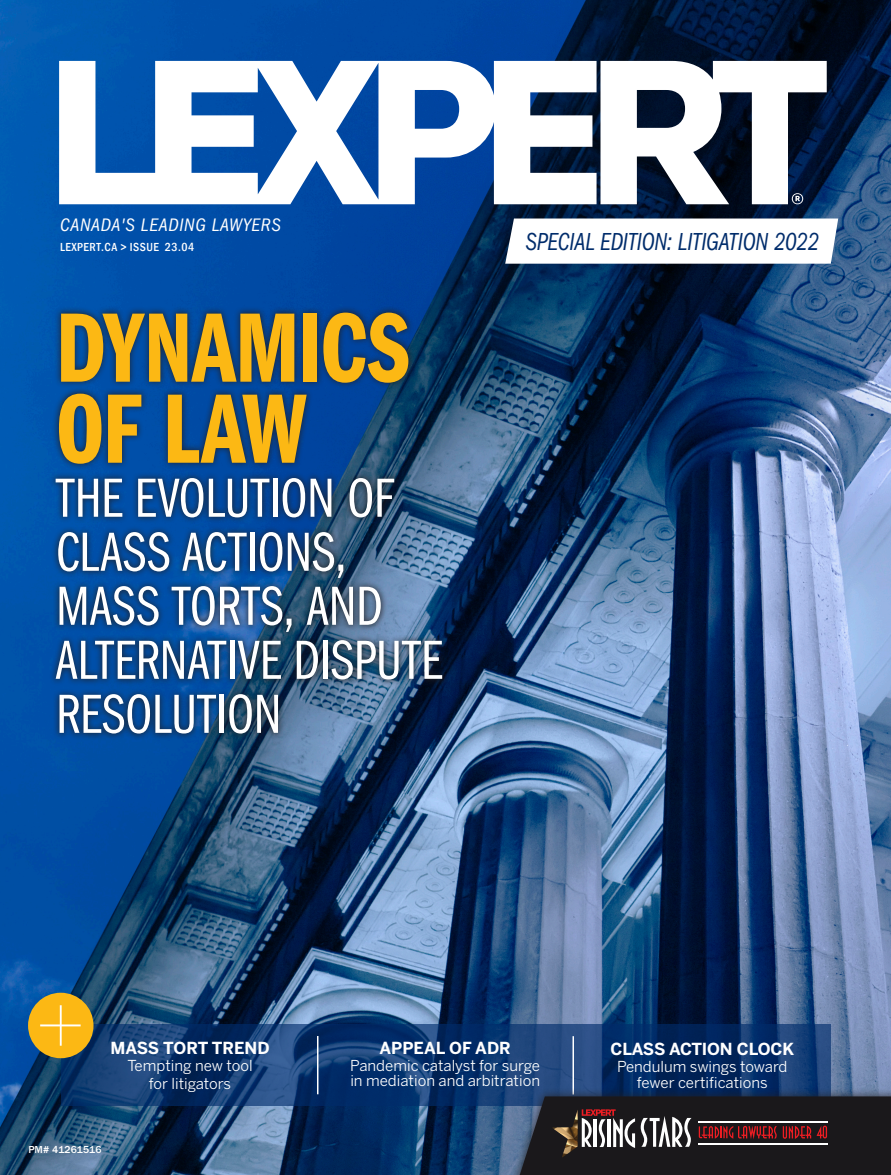
<style>
.page{position:relative;width:891px;height:1175px;background:#fff}
.page>*{position:absolute;margin:0;border:0;box-sizing:border-box;transform-origin:0 0}
.t1{font:102px/81px "ITC Franklin Gothic Std Dm Cp";letter-spacing:-.015em;color:#fcb814}
.t2{font:57px/54px "ITC Franklin Gothic Std Bk Cp";letter-spacing:.005em;color:#fff}
.t3{font:italic condensed 25.5px "ITC Franklin Gothic Std";letter-spacing:-.005em;color:#002c6b;scale:.9 1}
.t4{font:italic condensed 18.75px "ITC Franklin Gothic Std";letter-spacing:.04em;color:#fff}
.Subhead{font:700 16.5px "Benton Sans";letter-spacing:-.01em;color:#fff}
.Subhead-2{font:15px/15.8px "Benton Sans";color:#fff;text-align:center}
.t5{font:500 condensed 12px "Franklin Gothic";letter-spacing:.04em;color:#fff}
.t6{font:500 10.5px "ITC Franklin Gothic Std";color:#fff}
</style>
<div class="page">
<img style="left:0;top:0;width:891px;height:1174px">
<svg style="left:61px;top:1024px;width:770px;height:81px"></svg>
<hr style="left:317px;top:1036px;width:1px;height:58px;background:#fff">
<hr style="left:573px;top:1036px;width:1px;height:58px;background:#fff">
<div style="left:28px;top:992px;width:66px;height:66px;background:#fcb814;border-radius:50%"></div>
<svg style="left:40px;top:1005px;width:41px;height:40px"></svg>
<svg style="left:59px;top:61px;width:538px;height:143px"></svg>
<svg style="left:601px;top:61px;width:226px;height:143px"></svg>
<svg style="left:505px;top:218px;width:333px;height:46px"></svg>
<div style="left:48px;top:306px;width:402px;height:434px;background:#231f20;opacity:.85"></div>
<div style="left:508px;top:1087px;width:383px;height:87px;background:#231f20;opacity:.75"></div>
<svg style="left:516px;top:1096px;width:375px;height:78px"></svg>
<img style="left:553px;top:1109px;width:25px;height:48px">
<p class="t4" style="left:60px;top:214px;width:222px">CANADA'S LEADING LAWYERS</p>
<p class="t5" style="left:60px;top:239px;width:136px">LEXPERT.CA &gt; ISSUE 23.04</p>
<p class="t1" style="left:56px;top:309px;width:355px">DYNAMICS<br>OF LAW</p>
<p class="t2" style="left:56px;top:472px;width:339px">THE EVOLUTION OF</p>
<p class="t2" style="left:56px;top:526px;width:292px">CLASS ACTIONS,</p>
<p class="t2" style="left:56px;top:580px;width:388px">MASS TORTS, AND<br>ALTERNATIVE DISPUTE<br>RESOLUTION</p>
<p class="t3" style="left:525px;top:228px;width:328px">SPECIAL EDITION: LITIGATION 2022</p>
<p class="Subhead" style="left:110px;top:1038px;width:161px">MASS TORT TREND</p>
<p class="Subhead-2" style="left:127px;top:1057px;width:127px">Tempting new tool</p>
<p class="Subhead-2" style="left:149px;top:1075px;width:84px">for litigators</p>
<p class="t6" style="left:28px;top:1143px;width:75px">PM# 41261516</p>
<p class="Subhead" style="left:380px;top:1038px;width:133px">APPEAL OF ADR</p>
<p class="Subhead-2" style="left:350px;top:1058px;width:191px;line-height:15px;text-align:left">Pandemic catalyst for surge in mediation and arbitration</p>
<p class="Subhead" style="left:610px;top:1039px;width:185px">CLASS ACTION CLOCK</p>
<p class="Subhead-2" style="left:617px;top:1058px;width:172px">Pendulum swings toward fewer certifications</p>
</div>
